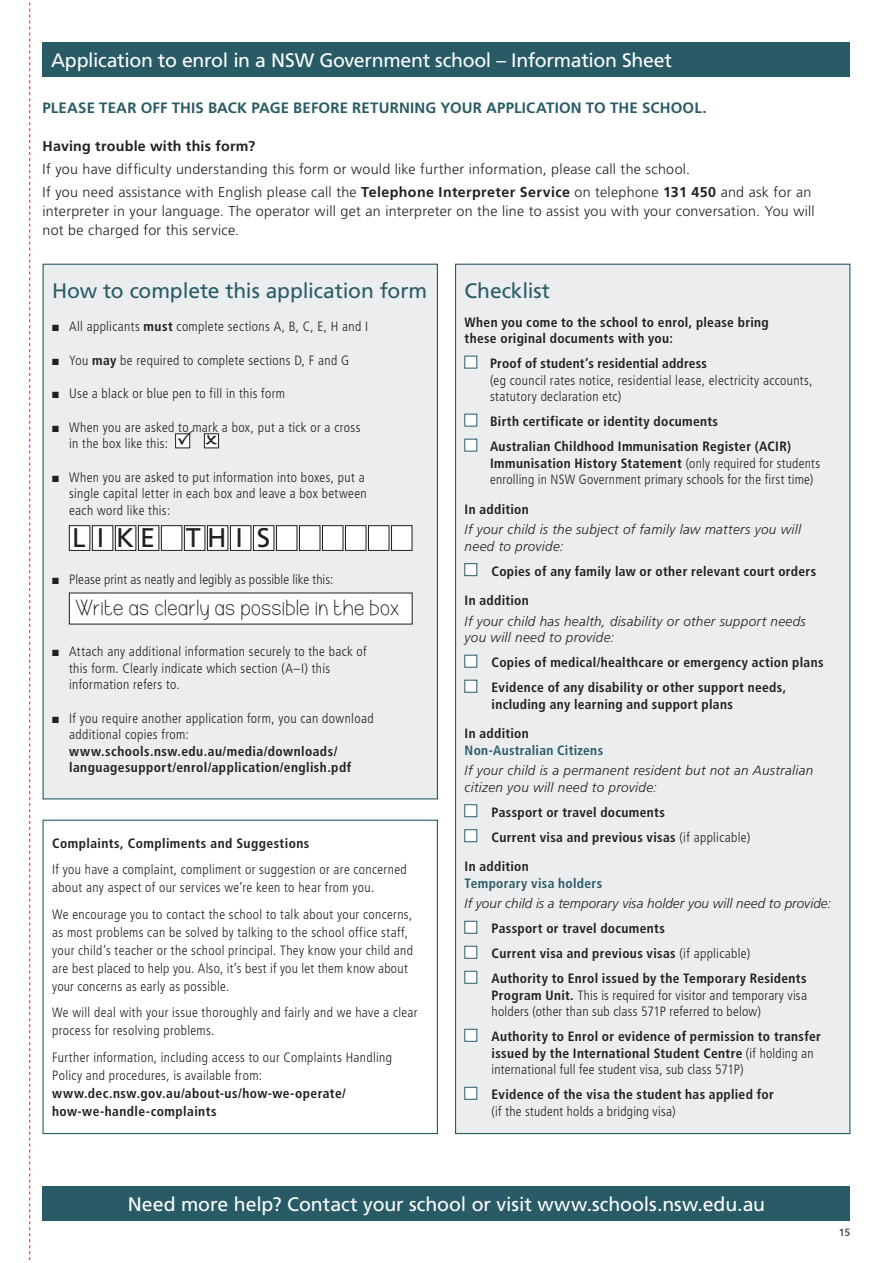
<style>
.page{position:relative;width:893px;height:1263px;background:#fff}
.page>*{position:absolute;margin:0;border:0;box-sizing:border-box;transform-origin:0 0}
.Frutiger_body_copy_9{font:27px "Frutiger LT Std";letter-spacing:.32em;color:#231f20}
.Frutiger_section_hea{font:21px "Frutiger LT Std";letter-spacing:-.005em;color:#295b66}
._5_0_Further_informa{font:19.5px "Frutiger LT Std";letter-spacing:-.005em;color:#fff}
._01__across_top{font:19.5px "Frutiger LT Std";letter-spacing:-.015em;color:#fff}
.Frutiger_body_copy_9-2{font:19.5px "Realize My Passion";letter-spacing:.005em;color:#231f20}
._02__Stand_first{font:700 15px "Frutiger LT Std";letter-spacing:.01em;color:#295b66}
.t1{font:300 14.25px/18.8px "Frutiger LT Std";letter-spacing:.02em;color:#231f20}
._4_1_tips_header{font:700 14.25px "Frutiger LT Std";letter-spacing:.015em;color:#231f20}
.legal_body_copy{font:300 condensed 13.5px/18px "Frutiger LT Std";letter-spacing:.025em;color:#231f20}
.Frutiger_body_copy_9-3{font:700 condensed 13.5px/16.5px "Frutiger LT Std";letter-spacing:.025em;color:#231f20}
.Frutiger_body_copy_9-4{font:300 condensed 13.5px/16.5px "Frutiger LT Std";letter-spacing:.02em;color:#231f20}
.Frutiger_body_copy_9-5{font:italic 300 13.5px/16.5px "Frutiger LT Std";letter-spacing:.02em;color:#231f20}
.Frutiger_body_copy_9-6{font:700 condensed 13.5px/16.5px "Frutiger LT Std";letter-spacing:.02em;color:#295b66}
.legal_body_copy-2{font:300 condensed 13.5px "Frutiger LT Std";letter-spacing:.005em;color:#231f20}
.legal_body_copy-3{font:700 condensed 13.5px "Frutiger LT Std";letter-spacing:.035em;color:#231f20}
._06__Body_Heading{font:700 10.5px "Frutiger LT Std";color:#57585a}
.s1{font-weight:700}
.s2{font-weight:300}
.s3{color:#231f20}
</style>
<div class="page">
<div style="left:43px;top:43px;width:807px;height:34px;background:#295b66"></div>
<div style="left:43px;top:1186px;width:807px;height:34px;background:#295b66"></div>
<svg style="left:42px;top:263px;width:396px;height:537px;background:#e8eaec"></svg>
<div style="left:455px;top:263px;width:396px;height:872px;background:#ebedef"></div>
<div style="left:43px;top:820px;width:395px;height:314px;border:1px solid #295b66"></div>
<svg style="left:29px;top:2px;width:1px;height:1259px"></svg>
<svg style="left:178px;top:430px;width:16px;height:15px"></svg>
<svg style="left:206px;top:434px;width:11px;height:11px"></svg>
<p class="_01__across_top" style="left:51px;top:49px;width:623px">Application to enrol in a NSW Government school – Information Sheet</p>
<p class="_02__Stand_first" style="left:43px;top:99px;width:666px">PLEASE TEAR OFF THIS BACK PAGE BEFORE RETURNING YOUR APPLICATION TO THE SCHOOL.</p>
<p class="_4_1_tips_header" style="left:43px;top:138px;width:214px">Having trouble with this form?</p>
<p class="t1" style="left:43px;top:160px;width:649px">If you have difficulty understanding this form or would like further information, please call the school.</p>
<p class="t1" style="left:43px;top:183px;width:774px">If you need assistance with English please call the <span class="s1">Telephone Interpreter Service</span> on telephone <span class="s1">131 450</span> and ask for an interpreter in your language. The operator will get an interpreter on the line to assist you with your conversation. You will not be charged for this service.</p>
<p class="Frutiger_section_hea" style="left:52px;top:278px;width:376px">How to complete this application form</p>
<p class="legal_body_copy" style="left:52px;top:318px;width:317px">■ All applicants <span class="s1">must</span> complete sections A, B, C, E, H and I</p>
<p class="legal_body_copy" style="left:52px;top:351px;width:298px">■ You <span class="s1">may</span> be required to complete sections D, F and G</p>
<p class="legal_body_copy" style="left:52px;top:385px;width:235px">■ Use a black or blue pen to fill in this form</p>
<p class="legal_body_copy" style="left:69px;top:419px;width:293px;line-height:16.5px;text-indent:-17px">■ When you are asked to mark a box, put a tick or a cross in the box like this:</p>
<p class="legal_body_copy" style="left:69px;top:469px;width:299px;line-height:16.5px;text-indent:-17px">■ When you are asked to put information into boxes, put a single capital letter in each box and leave a box between each word like this:</p>
<p class="Frutiger_body_copy_9" style="left:72px;top:522px;width:199px">LIKE THI S</p>
<p class="legal_body_copy-2" style="left:52px;top:571px;width:283px">■ Please print as neatly and legibly as possible like this:</p>
<p class="Frutiger_body_copy_9-2" style="left:75px;top:596px;width:326px">Write as clearly as possible in the box</p>
<p class="legal_body_copy" style="left:69px;top:643px;width:299px;line-height:16.5px;text-indent:-17px">■ Attach any additional information securely to the back of this form. Clearly indicate which section (A–I) this information refers to.</p>
<p class="Frutiger_body_copy_9-3" style="left:69px;top:710px;width:306px;text-indent:-17px">■ <span class="s2">If you require another application form, you can download additional copies from: </span>www.schools.nsw.edu.au/media/downloads/ languagesupport/enrol/application/english.pdf</p>
<p class="legal_body_copy-3" style="left:52px;top:835px;width:259px">Complaints, Compliments and Suggestions</p>
<p class="legal_body_copy" style="left:52px;top:861px;width:356px">If you have a complaint, compliment or suggestion or are concerned about any aspect of our services we’re keen to hear from you.</p>
<p class="legal_body_copy" style="left:52px;top:905px;width:363px">We encourage you to contact the school to talk about your concerns, as most problems can be solved by talking to the school office staff, your child’s teacher or the school principal. They know your child and are best placed to help you. Also, it’s best if you let them know about your concerns as early as possible.</p>
<p class="legal_body_copy" style="left:52px;top:1004px;width:367px">We will deal with your issue thoroughly and fairly and we have a clear process for resolving problems.</p>
<p class="legal_body_copy" style="left:52px;top:1048px;width:341px">Further information, including access to our Complaints Handling Policy and procedures, is available from: <span class="s1">www.dec.nsw.gov.au/about-us/how-we-operate/ how-we-handle-complaints</span></p>
<p class="Frutiger_section_hea" style="left:465px;top:278px;width:87px">Checklist</p>
<p class="Frutiger_body_copy_9-3" style="left:465px;top:314px;width:306px">When you come to the school to enrol, please bring these original documents with you:</p>
<p class="Frutiger_body_copy_9-4" style="left:490px;top:356px;width:324px"><span class="s1">Proof of student’s residential address<br></span>(eg council rates notice, residential lease, electricity accounts, statutory declaration etc)</p>
<p class="Frutiger_body_copy_9-3" style="left:490px;top:413px;width:229px">Birth certificate or identity documents</p>
<p class="Frutiger_body_copy_9-4" style="left:490px;top:439px;width:331px"><span class="s1">Australian Childhood Immunisation Register (ACIR)<br>Immunisation History Statement</span> (only required for students enrolling in NSW Government primary schools for the first time)</p>
<p class="Frutiger_body_copy_9-3" style="left:465px;top:501px;width:66px">In addition</p>
<p class="Frutiger_body_copy_9-5" style="left:465px;top:522px;width:338px">If your child is the subject of family law matters you will need to provide:</p>
<p class="Frutiger_body_copy_9-3" style="left:492px;top:563px;width:326px">Copies of any family law or other relevant court orders</p>
<p class="Frutiger_body_copy_9-3" style="left:465px;top:592px;width:66px">In addition</p>
<p class="Frutiger_body_copy_9-5" style="left:465px;top:613px;width:343px">If your child has health, disability or other support needs you will need to provide:</p>
<p class="Frutiger_body_copy_9-3" style="left:492px;top:654px;width:333px">Copies of medical/healthcare or emergency action plans</p>
<p class="Frutiger_body_copy_9-3" style="left:492px;top:679px;width:296px">Evidence of any disability or other support needs, including any learning and support plans</p>
<p class="Frutiger_body_copy_9-6" style="left:465px;top:725px;width:140px"><span class="s3">In addition<br></span>Non-Australian Citizens</p>
<p class="Frutiger_body_copy_9-5" style="left:465px;top:763px;width:350px">If your child is a permanent resident but not an Australian citizen you will need to provide:</p>
<p class="Frutiger_body_copy_9-3" style="left:492px;top:804px;width:175px">Passport or travel documents</p>
<p class="Frutiger_body_copy_9-3" style="left:492px;top:829px;width:260px">Current visa and previous visas <span class="s2">(if applicable)</span></p>
<p class="Frutiger_body_copy_9-6" style="left:465px;top:858px;width:139px"><span class="s3">In addition<br></span>Temporary visa holders</p>
<p class="Frutiger_body_copy_9-5" style="left:465px;top:896px;width:368px">If your child is a temporary visa holder you will need to provide:</p>
<p class="Frutiger_body_copy_9-3" style="left:492px;top:920px;width:175px">Passport or travel documents</p>
<p class="Frutiger_body_copy_9-3" style="left:492px;top:945px;width:260px">Current visa and previous visas <span class="s2">(if applicable)</span></p>
<p class="Frutiger_body_copy_9-4" style="left:492px;top:971px;width:317px;text-align:justify"><span class="s1">Authority to Enrol issued by the Temporary Residents Program Unit.</span> This is required for visitor and temporary visa holders (other than sub class 571P referred to below)</p>
<p class="Frutiger_body_copy_9-3" style="left:492px;top:1028px;width:331px">Authority to Enrol or evidence of permission to transfer issued by the International Student Centre <span class="s2">(if holding an international full fee student visa, sub class 571P)</span></p>
<p class="Frutiger_body_copy_9-3" style="left:492px;top:1086px;width:284px">Evidence of the visa the student has applied for <span class="s2">(if the student holds a bridging visa)</span></p>
<p class="_5_0_Further_informa" style="left:128px;top:1192px;width:639px">Need more help? Contact your school or visit www.schools.nsw.edu.au</p>
<p class="_06__Body_Heading" style="left:839px;top:1226px;width:13px">15</p>
</div>
